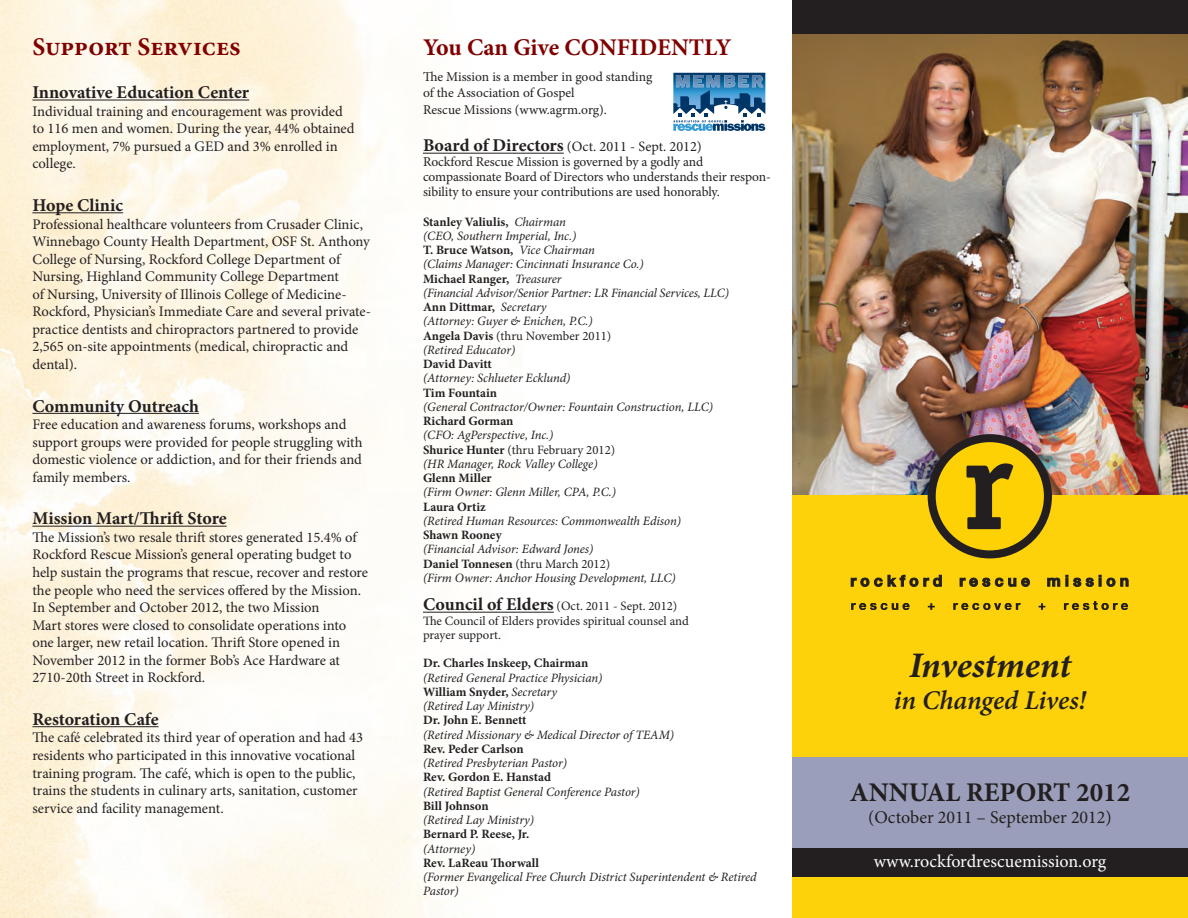
<style>
.page{position:relative;width:1188px;height:918px;background:#fff}
.page>*{position:absolute;margin:0;border:0;box-sizing:border-box;transform-origin:0 0}
.t1{font:italic 700 36px "Minion Pro";letter-spacing:-.005em;color:#231f20}
.t2{font:700 27px "Minion Pro";color:#231f20}
.t3{font:italic 600 27px "Minion Pro";letter-spacing:-.005em;color:#231f20}
.t4{font:700 25.5px "Minion Pro";color:#800000}
.t5{font:700 24px "Minion Pro";color:#800000}
.t6{font:700 18px "Minion Pro";color:#231f20}
.t7{font:18px "Minion Pro";color:#fff}
.t8{font:18px "Minion Pro";color:#231f20}
.t9{font:14.7px/17.5px "Minion Pro";color:#231f20}
.t10{font:14.25px "Minion Pro";color:#231f20}
.t11{font:13.5px/16.2px "Minion Pro";letter-spacing:-.005em;color:#231f20}
.t12{font:italic 12.75px/14.2px "Minion Pro";letter-spacing:-.01em;color:#231f20}
.t13{font:700 12.75px "Minion Pro";color:#231f20}
.t14{font:12.75px/14.2px "Minion Pro";color:#231f20}
.s1{font-weight:700;font-size:18px}
.s2{font-weight:400;font-style:italic}
.s3{font-weight:700}
</style>
<div class="page">
<div style="left:792px;top:0;width:396px;height:918px;background:#fed20a"></div>
<img style="left:792px;top:33px;width:396px;height:462px">
<div style="left:932px;top:438px;width:116px;height:116px;background:#fed105;border-radius:50%"></div>
<div style="left:928px;top:434px;width:124px;height:124px;border:8px solid #231f20;border-radius:50%"></div>
<svg style="left:966px;top:463px;width:47px;height:66px"></svg>
<svg style="left:851px;top:575px;width:91px;height:12px"></svg>
<svg style="left:960px;top:577px;width:70px;height:10px"></svg>
<svg style="left:1047px;top:577px;width:13px;height:10px"></svg>
<svg style="left:1066px;top:575px;width:62px;height:12px"></svg>
<svg style="left:851px;top:603px;width:59px;height:7px"></svg>
<svg style="left:928px;top:603px;width:7px;height:7px"></svg>
<svg style="left:953px;top:603px;width:68px;height:7px"></svg>
<svg style="left:1038px;top:603px;width:7px;height:7px"></svg>
<svg style="left:1064px;top:601px;width:64px;height:9px"></svg>
<img style="left:0;top:0;width:523px;height:918px">
<hr style="left:32px;top:100px;width:217px;height:1px;background:#231f20">
<hr style="left:32px;top:212px;width:91px;height:1px;background:#231f20">
<hr style="left:32px;top:413px;width:167px;height:1px;background:#231f20">
<hr style="left:32px;top:526px;width:195px;height:1px;background:#231f20">
<hr style="left:32px;top:726px;width:127px;height:1px;background:#231f20">
<hr style="left:423px;top:153px;width:141px;height:1px;background:#231f20">
<hr style="left:423px;top:612px;width:131px;height:1px;background:#231f20">
<svg style="left:673px;top:73px;width:92px;height:58px"></svg>
<div style="left:792px;top:757px;width:396px;height:91px;background:#9a9eba"></div>
<div style="left:792px;top:848px;width:396px;height:28px;background:#231f20"></div>
<div style="left:792px;top:0;width:396px;height:33px;background:#231f20"></div>
<p class="t4" style="left:32px;top:29px;width:210px">Support Services</p>
<p class="t6" style="left:32px;top:80px;width:218px">Innovative Education Center</p>
<p class="t9" style="left:32px;top:102px;width:324px">Individual training and encouragement was provided to 116 men and women. During the year, 44% obtained employment, 7% pursued a GED and 3% enrolled in college.</p>
<p class="t6" style="left:32px;top:193px;width:92px">Hope Clinic</p>
<p class="t9" style="left:32px;top:215px;width:340px">Professional healthcare volunteers from Crusader Clinic, Winnebago County Health Department, OSF St. Anthony College of Nursing, Rockford College Department of Nursing, Highland Community College Department<br>of Nursing, University of Illinois College of Medicine-Rockford, Physician’s Immediate Care and several private&shy;practice dentists and chiropractors partnered to provide 2,565 on-site appointments (medical, chiropractic and dental).</p>
<p class="t6" style="left:32px;top:393px;width:168px">Community Outreach</p>
<p class="t9" style="left:32px;top:416px;width:332px">Free education and awareness forums, workshops and support groups were provided for people struggling with domestic violence or addiction, and for their friends and family members.</p>
<p class="t6" style="left:32px;top:506px;width:196px">Mission Mart/Thrift Store</p>
<p class="t9" style="left:32px;top:529px;width:337px">The Mission’s two resale thrift stores generated 15.4% of Rockford Rescue Mission’s general operating budget to help sustain the programs that rescue, recover and restore the people who need the services offered by the Mission.<br>In September and October 2012, the two Mission<br>Mart stores were closed to consolidate operations into one larger, new retail location. Thrift Store opened in November 2012 in the former Bob’s Ace Hardware at 2710-20th Street in Rockford.</p>
<p class="t6" style="left:32px;top:706px;width:128px">Restoration Cafe</p>
<p class="t9" style="left:32px;top:729px;width:332px">The café celebrated its third year of operation and had 43 residents who participated in this innovative vocational training program. The café, which is open to the public, trains the students in culinary arts, sanitation, customer service and facility management.</p>
<p class="t5" style="left:423px;top:31px;width:310px">You Can Give CONFIDENTLY</p>
<p class="t11" style="left:423px;top:68px;width:231px">The Mission is a member in good standing of the Association of Gospel</p>
<p class="t11" style="left:423px;top:102px;width:185px">Rescue Missions (www.agrm.org).</p>
<p class="t10" style="left:423px;top:137px;width:280px"><span class="s1">Board of Directors</span> (Oct. 2011 - Sept. 2012)</p>
<p class="t11" style="left:423px;top:154px;width:282px">Rockford Rescue Mission is governed by a godly and</p>
<p class="t11" style="left:423px;top:170px;width:350px;line-height:15px">compassionate Board of Directors who understands their respon&shy;sibility to ensure your contributions are used honorably.</p>
<p class="t13" style="left:423px;top:213px;width:144px">Stanley Valiulis, <span class="s2">Chairman</span></p>
<p class="t12" style="left:423px;top:229px;width:155px">(CEO, Southern Imperial, Inc.)</p>
<p class="t13" style="left:423px;top:241px;width:173px">T. Bruce Watson, <span class="s2">Vice Chairman</span></p>
<p class="t12" style="left:423px;top:257px;width:222px">(Claims Manager: Cincinnati Insurance Co.)</p>
<p class="t13" style="left:423px;top:270px;width:140px">Michael Ranger, <span class="s2">Treasurer</span></p>
<p class="t12" style="left:423px;top:286px;width:307px">(Financial Advisor/Senior Partner: LR Financial Services, LLC)</p>
<p class="t13" style="left:423px;top:298px;width:125px">Ann Dittmar, <span class="s2">Secretary</span></p>
<p class="t12" style="left:423px;top:314px;width:171px">(Attorney: Guyer &amp; Enichen, P.C.)</p>
<p class="t14" style="left:423px;top:329px;width:190px"><span class="s3">Angela Davis</span> (thru November 2011)</p>
<p class="t12" style="left:423px;top:343px;width:94px">(Retired Educator)</p>
<p class="t13" style="left:423px;top:355px;width:70px">David Davitt</p>
<p class="t12" style="left:423px;top:371px;width:149px">(Attorney: Schlueter Ecklund)</p>
<p class="t13" style="left:423px;top:384px;width:76px">Tim Fountain</p>
<p class="t12" style="left:423px;top:400px;width:292px">(General Contractor/Owner: Fountain Construction, LLC)</p>
<p class="t13" style="left:423px;top:412px;width:92px">Richard Gorman</p>
<p class="t12" style="left:423px;top:428px;width:132px">(CFO: AgPerspective, Inc.)</p>
<p class="t14" style="left:423px;top:443px;width:194px"><span class="s3">Shurice Hunter</span> (thru February 2012)</p>
<p class="t12" style="left:423px;top:457px;width:176px">(HR Manager, Rock Valley College)</p>
<p class="t13" style="left:423px;top:469px;width:70px">Glenn Miller</p>
<p class="t12" style="left:423px;top:485px;width:195px">(Firm Owner: Glenn Miller, CPA, P.C.)</p>
<p class="t13" style="left:423px;top:498px;width:64px">Laura Ortiz</p>
<p class="t12" style="left:423px;top:514px;width:260px">(Retired Human Resources: Commonwealth Edison)</p>
<p class="t13" style="left:423px;top:526px;width:80px">Shawn Rooney</p>
<p class="t12" style="left:423px;top:542px;width:172px">(Financial Advisor: Edward Jones)</p>
<p class="t14" style="left:423px;top:557px;width:189px"><span class="s3">Daniel Tonnesen</span> (thru March 2012)</p>
<p class="t12" style="left:423px;top:571px;width:254px">(Firm Owner: Anchor Housing Development, LLC)</p>
<p class="t14" style="left:423px;top:599px;width:256px"><span class="s1">Council of Elders</span> (Oct. 2011 - Sept. 2012)</p>
<p class="t14" style="left:423px;top:614px;width:267px">The Council of Elders provides spiritual counsel and prayer support.</p>
<p class="t13" style="left:423px;top:654px;width:167px">Dr. Charles Inskeep, Chairman</p>
<p class="t12" style="left:423px;top:670px;width:181px">(Retired General Practice Physician)</p>
<p class="t13" style="left:423px;top:683px;width:136px">William Snyder, <span class="s2">Secretary</span></p>
<p class="t12" style="left:423px;top:699px;width:113px">(Retired Lay Ministry)</p>
<p class="t13" style="left:423px;top:711px;width:105px">Dr. John E. Bennett</p>
<p class="t12" style="left:423px;top:727px;width:253px">(Retired Missionary &amp; Medical Director of TEAM)</p>
<p class="t13" style="left:423px;top:740px;width:102px">Rev. Peder Carlson</p>
<p class="t12" style="left:423px;top:756px;width:146px">(Retired Presbyterian Pastor)</p>
<p class="t13" style="left:423px;top:768px;width:130px">Rev. Gordon E. Hanstad</p>
<p class="t12" style="left:423px;top:784px;width:218px">(Retired Baptist General Conference Pastor)</p>
<p class="t13" style="left:423px;top:797px;width:67px">Bill Johnson</p>
<p class="t12" style="left:423px;top:813px;width:113px">(Retired Lay Ministry)</p>
<p class="t13" style="left:423px;top:825px;width:108px">Bernard P. Reese, Jr.</p>
<p class="t12" style="left:423px;top:841px;width:54px">(Attorney)</p>
<p class="t13" style="left:423px;top:854px;width:118px">Rev. LaReau Thorwall</p>
<p class="t12" style="left:423px;top:870px;width:335px">(Former Evangelical Free Church District Superintendent &amp; Retired<br>Pastor)</p>
<p class="t1" style="left:909px;top:639px;width:163px">Investment</p>
<p class="t3" style="left:894px;top:681px;width:194px">in Changed Lives!</p>
<p class="t2" style="left:850px;top:774px;width:282px">ANNUAL REPORT 2012</p>
<p class="t8" style="left:868px;top:805px;width:245px">(October 2011 – September 2012)</p>
<p class="t7" style="left:874px;top:849px;width:234px">www.rockfordrescuemission.org</p>
</div>
